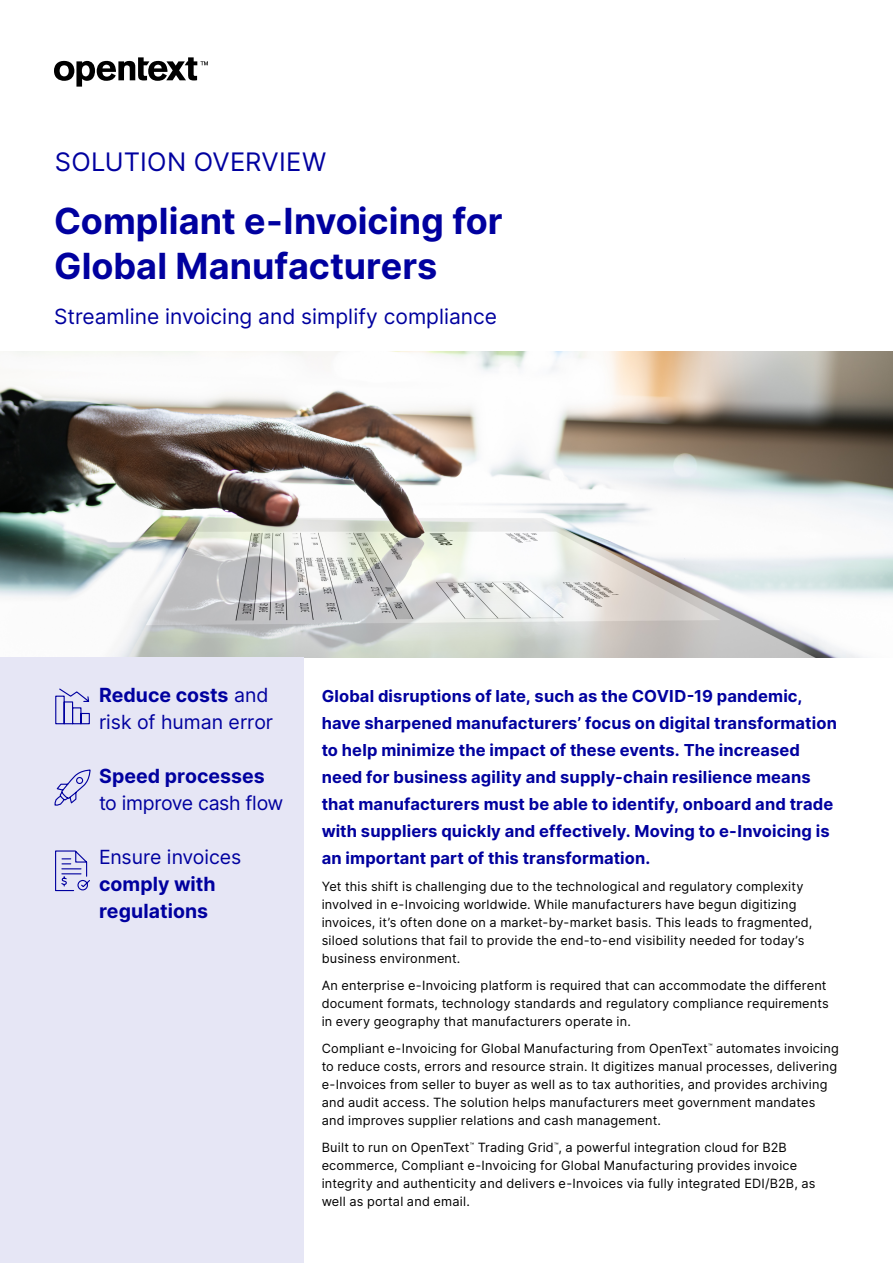
<style>
.page{position:relative;width:893px;height:1263px;background:#fff}
.page>*{position:absolute;margin:0;border:0;box-sizing:border-box;transform-origin:0 0}
.t1{font:700 36px/45px "Inter";color:#00009f}
.Document_type{font:25.5px "Inter";letter-spacing:.01em;color:#00009f}
.t2{font:21px "Inter";color:#00009f}
.Sidebar_Stat{font:19.5px/27px "Inter";letter-spacing:-.01em;color:#00009f}
.Sidebar_Stat-2{font:700 19.5px/27px "Inter";letter-spacing:.005em;color:#00009f}
.Introduction_Paragra{font:700 16.5px/27px "Inter";letter-spacing:.005em;color:#00009f}
.Body{font:12.75px/18px "Inter";letter-spacing:.015em;color:#000}
.s1{font-weight:700}
.s2{font-weight:400}
</style>
<div class="page">
<svg style="left:54px;top:57px;width:154px;height:30px"></svg>
<img style="left:0;top:351px;width:893px;height:306px">
<div style="left:0;top:657px;width:304px;height:606px;background:#e6e6f5"></div>
<svg style="left:55px;top:688px;width:35px;height:37px"></svg>
<svg style="left:55px;top:850px;width:35px;height:42px"></svg>
<svg style="left:54px;top:769px;width:37px;height:37px"></svg>
<p class="Document_type" style="left:55px;top:143px;width:273px">SOLUTION OVERVIEW</p>
<h1 class="t1" style="left:54px;top:198px;width:450px">Compliant e-Invoicing for<br>Global Manufacturers</h1>
<h2 class="t2" style="left:54px;top:301px;width:444px">Streamline invoicing and simplify compliance</h2>
<p class="Sidebar_Stat" style="left:99px;top:681px;width:176px"><span class="s1">Reduce costs</span> and risk of human error</p>
<p class="Sidebar_Stat" style="left:99px;top:762px;width:186px"><span class="s1">Speed processes </span>to improve cash flow</p>
<p class="Sidebar_Stat-2" style="left:99px;top:843px;width:144px"><span class="s2">Ensure invoices </span>comply with regulations</p>
<p class="Introduction_Paragra" style="left:322px;top:682px;width:517px">Global disruptions of late, such as the COVID-19 pandemic, have sharpened manufacturers’ focus on digital transformation to help minimize the impact of these events. The increased need for business agility and supply-chain resilience means that manufacturers must be able to identify, onboard and trade with suppliers quickly and effectively. Moving to e-Invoicing is an important part of this transformation.</p>
<p class="Body" style="left:322px;top:877px;width:492px">Yet this shift is challenging due to the technological and regulatory complexity involved in e-Invoicing worldwide. While manufacturers have begun digitizing invoices, it’s often done on a market-by-market basis. This leads to fragmented, siloed solutions that fail to provide the end-to-end visibility needed for today’s business environment.</p>
<p class="Body" style="left:322px;top:976px;width:509px">An enterprise e-Invoicing platform is required that can accommodate the different document formats, technology standards and regulatory compliance requirements in every geography that manufacturers operate in.</p>
<p class="Body" style="left:322px;top:1039px;width:519px">Compliant e-Invoicing for Global Manufacturing from OpenText<sup>™</sup> automates invoicing to reduce costs, errors and resource strain. It digitizes manual processes, delivering e-Invoices from seller to buyer as well as to tax authorities, and provides archiving and audit access. The solution helps manufacturers meet government mandates and improves supplier relations and cash management.</p>
<p class="Body" style="left:322px;top:1138px;width:495px">Built to run on OpenText<sup>™</sup> Trading Grid<sup>™</sup>, a powerful integration cloud for B2B ecommerce, Compliant e-Invoicing for Global Manufacturing provides invoice integrity and authenticity and delivers e-Invoices via fully integrated EDI/B2B, as well as portal and email.</p>
</div>
